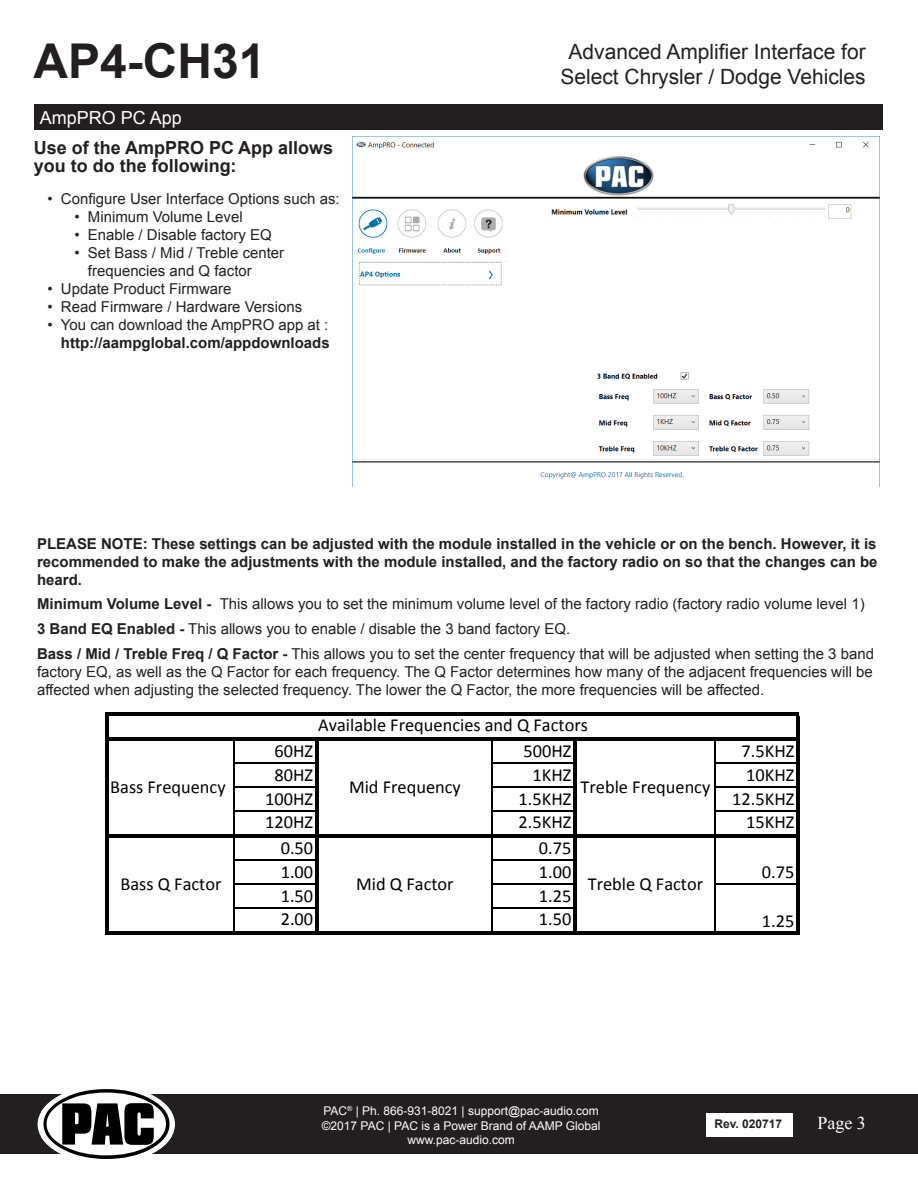
<style>
.page{position:relative;width:918px;height:1188px;background:#fff}
.page>*{position:absolute;margin:0;border:0;box-sizing:border-box;transform-origin:0 0}
.t1{font:700 48px "Arial";color:#231f20}
.t2{font:21px "Arial";color:#231f20}
.t3{font:18.3px "Calibri";color:#000}
.numbers{font:700 18px/18px "Arial";color:#231f20}
.t4{font:18px "Arial";color:#fff}
.t5{font:18px "Times New Roman";color:#fff}
.numbers-2{font:15px/18px "Arial";color:#231f20}
.numbers-3{font:700 15px/18px "Arial";color:#231f20;text-align:justify}
.t6{font:12px/14.4px "Arial";color:#fff;text-align:center}
.t7{font:700 12px "Arial";color:#231f20}
.s1{font-weight:700}
</style>
<div class="page">
<div style="left:0;top:1095px;width:918px;height:59px;background:#231f20"></div>
<div style="left:706px;top:1113px;width:87px;height:24px;background:#fff"></div>
<svg style="left:41px;top:1089px;width:130px;height:70px"></svg>
<div style="left:34px;top:105px;width:848px;height:25px;background:#231f20"></div>
<img style="left:352px;top:136px;width:527px;height:350px">
<hr style="left:234px;top:762px;width:81px;height:2px;background:#000">
<hr style="left:493px;top:762px;width:80px;height:2px;background:#000">
<hr style="left:234px;top:786px;width:81px;height:2px;background:#000">
<hr style="left:493px;top:786px;width:80px;height:2px;background:#000">
<hr style="left:234px;top:810px;width:81px;height:2px;background:#000">
<hr style="left:493px;top:810px;width:80px;height:2px;background:#000">
<hr style="left:233px;top:741px;width:1px;height:93px;background:#000">
<hr style="left:491px;top:741px;width:2px;height:93px;background:#000">
<hr style="left:714px;top:741px;width:2px;height:93px;background:#000">
<hr style="left:234px;top:859px;width:81px;height:2px;background:#000">
<hr style="left:234px;top:883px;width:81px;height:2px;background:#000">
<hr style="left:493px;top:883px;width:80px;height:2px;background:#000">
<hr style="left:234px;top:907px;width:81px;height:2px;background:#000">
<hr style="left:105px;top:712px;width:4px;height:222px;background:#000">
<hr style="left:796px;top:716px;width:3px;height:218px;background:#000">
<hr style="left:233px;top:838px;width:1px;height:93px;background:#000">
<hr style="left:315px;top:741px;width:3px;height:193px;background:#000">
<hr style="left:491px;top:838px;width:2px;height:93px;background:#000">
<hr style="left:573px;top:741px;width:3px;height:193px;background:#000">
<hr style="left:714px;top:838px;width:2px;height:93px;background:#000">
<hr style="left:109px;top:712px;width:690px;height:4px;background:#000">
<hr style="left:109px;top:737px;width:690px;height:4px;background:#000">
<hr style="left:716px;top:762px;width:80px;height:2px;background:#000">
<hr style="left:716px;top:786px;width:80px;height:2px;background:#000">
<hr style="left:716px;top:810px;width:80px;height:2px;background:#000">
<hr style="left:109px;top:834px;width:690px;height:4px;background:#000">
<hr style="left:493px;top:859px;width:80px;height:2px;background:#000">
<hr style="left:716px;top:883px;width:80px;height:2px;background:#000">
<hr style="left:493px;top:907px;width:80px;height:2px;background:#000">
<hr style="left:109px;top:931px;width:690px;height:3px;background:#000">
<h1 class="t1" style="left:34px;top:29px;width:234px">AP4-CH31</h1>
<p class="t4" style="left:40px;top:105px;width:144px">AmpPRO PC App</p>
<p class="numbers" style="left:34px;top:139px;width:301px">Use of the AmpPRO PC App allows you to do the following:</p>
<p class="numbers-2" style="left:47px;top:190px;width:294px">• Configure User Interface Options such as:</p>
<p class="numbers-2" style="left:74px;top:208px;width:170px">• Minimum Volume Level</p>
<p class="numbers-2" style="left:74px;top:226px;width:199px">• Enable / Disable factory EQ</p>
<p class="numbers-2" style="left:88px;top:244px;width:198px;text-indent:-13px">• Set Bass / Mid / Treble center frequencies and Q factor</p>
<p class="numbers-2" style="left:47px;top:280px;width:186px">• Update Product Firmware</p>
<p class="numbers-2" style="left:47px;top:298px;width:256px">• Read Firmware / Hardware Versions</p>
<p class="numbers-2" style="left:47px;top:316px;width:282px">• You can download the AmpPRO app at :</p>
<p class="numbers-3" style="left:61px;top:334px;width:270px">http://aampglobal.com/appdownloads</p>
<h2 class="t2" style="left:569px;top:37px;width:299px">Advanced Amplifier Interface for</h2>
<h2 class="t2" style="left:560px;top:63px;width:307px">Select Chrysler / Dodge Vehicles</h2>
<p class="numbers-3" style="left:37px;top:535px;width:842px">PLEASE NOTE: These settings can be adjusted with the module installed in the vehicle or on the bench. However, it is recommended to make the adjustments with the module installed, and the factory radio on so that the changes can be heard.</p>
<p class="numbers-2" style="left:37px;top:595px;width:829px"><span class="s1">Minimum Volume Level -</span> This allows you to set the minimum volume level of the factory radio (factory radio volume level 1)</p>
<p class="numbers-2" style="left:37px;top:620px;width:535px"><span class="s1">3 Band EQ Enabled -</span> This allows you to enable / disable the 3 band factory EQ.</p>
<p class="numbers-2" style="left:37px;top:645px;width:838px;text-align:justify"><span class="s1">Bass / Mid / Treble Freq / Q Factor -</span> This allows you to set the center frequency that will be adjusted when setting the 3 band factory EQ, as well as the Q Factor for each frequency. The Q Factor determines how many of the adjacent frequencies will be affected when adjusting the selected frequency. The lower the Q Factor, the more frequencies will be affected.</p>
<p class="t3" style="left:318px;top:713px;width:271px">Available Frequencies and Q Factors</p>
<p class="t3" style="left:275px;top:739px;width:40px">60HZ</p>
<p class="t3" style="left:523px;top:739px;width:49px">500HZ</p>
<p class="t3" style="left:742px;top:739px;width:54px">7.5KHZ</p>
<p class="t3" style="left:275px;top:763px;width:40px">80HZ</p>
<p class="t3" style="left:533px;top:763px;width:40px">1KHZ</p>
<p class="t3" style="left:746px;top:763px;width:50px">10KHZ</p>
<p class="t3" style="left:265px;top:787px;width:49px">100HZ</p>
<p class="t3" style="left:519px;top:787px;width:54px">1.5KHZ</p>
<p class="t3" style="left:732px;top:787px;width:64px">12.5KHZ</p>
<p class="t3" style="left:265px;top:810px;width:49px">120HZ</p>
<p class="t3" style="left:519px;top:810px;width:54px">2.5KHZ</p>
<p class="t3" style="left:746px;top:810px;width:50px">15KHZ</p>
<p class="t3" style="left:281px;top:836px;width:34px">0.50</p>
<p class="t3" style="left:539px;top:836px;width:34px">0.75</p>
<p class="t3" style="left:281px;top:860px;width:34px">1.00</p>
<p class="t3" style="left:539px;top:860px;width:34px">1.00</p>
<p class="t3" style="left:281px;top:884px;width:34px">1.50</p>
<p class="t3" style="left:539px;top:884px;width:34px">1.25</p>
<p class="t3" style="left:281px;top:907px;width:34px">2.00</p>
<p class="t3" style="left:539px;top:907px;width:34px">1.50</p>
<p class="t3" style="left:110px;top:775px;width:117px">Bass Frequency</p>
<p class="t3" style="left:349px;top:775px;width:113px">Mid Frequency</p>
<p class="t3" style="left:581px;top:775px;width:131px">Treble Frequency</p>
<p class="t3" style="left:762px;top:860px;width:34px">0.75</p>
<p class="t3" style="left:762px;top:909px;width:34px">1.25</p>
<p class="t3" style="left:120px;top:872px;width:103px">Bass Q Factor</p>
<p class="t3" style="left:356px;top:872px;width:99px">Mid Q Factor</p>
<p class="t3" style="left:588px;top:872px;width:117px">Treble Q Factor</p>
<p class="t6" style="left:322px;top:1104px;width:280px">PAC<sup>®</sup> | Ph. 866-931-8021 | support@pac-audio.com ©2017 PAC | PAC is a Power Brand of AAMP Global www.pac-audio.com</p>
<p class="t7" style="left:714px;top:1116px;width:69px">Rev. 020717</p>
<p class="t5" style="left:817px;top:1111px;width:50px">Page 3</p>
</div>
